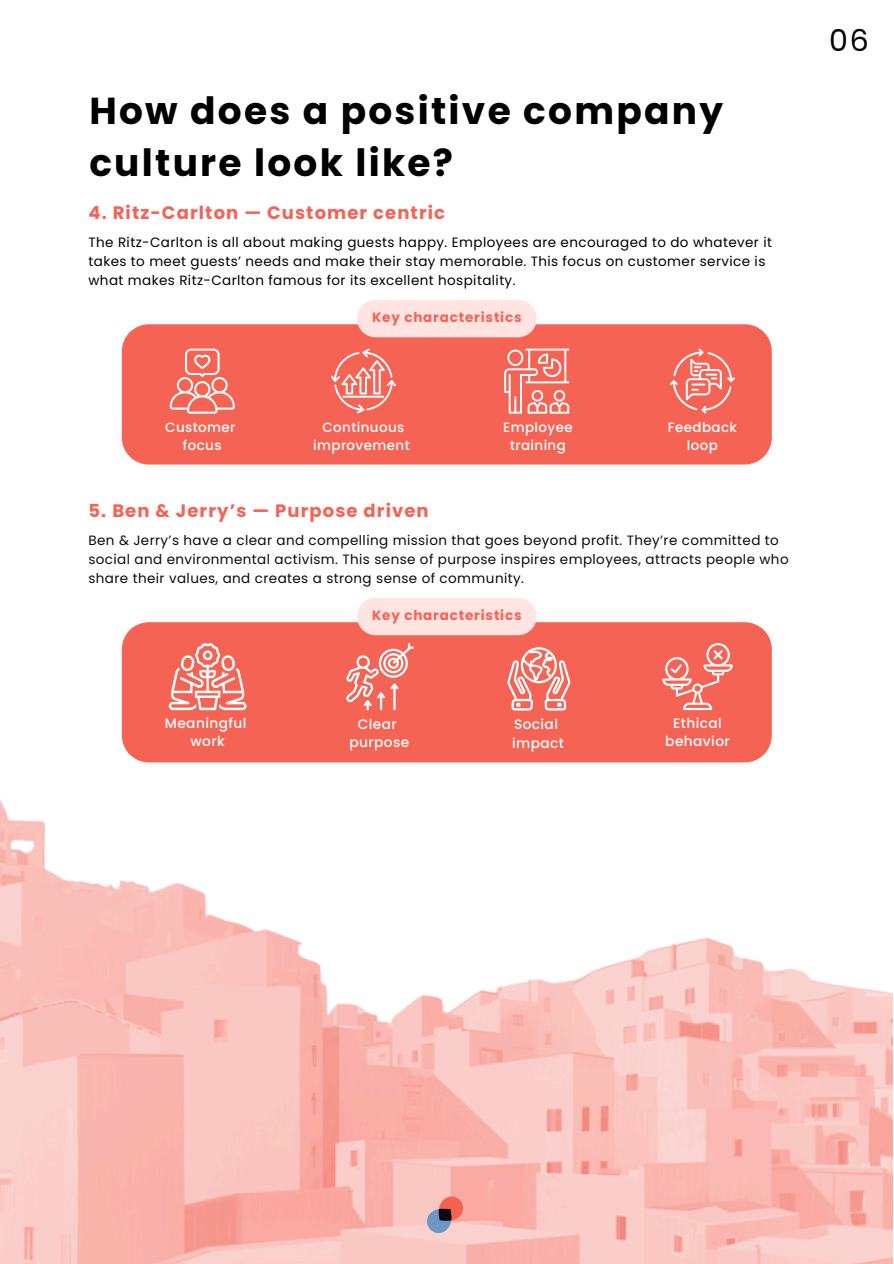
<style>
.page{position:relative;width:894px;height:1264px;background:#fff}
.page>*{position:absolute;margin:0;border:0;box-sizing:border-box;transform-origin:0 0}
.t1{font:700 37.5px/51.8px "Poppins";letter-spacing:.06em;color:#000}
.t2{font:30px "Poppins";color:#000}
.t3{font:700 18px "Poppins";letter-spacing:.06em;color:#f56354}
.t4{font:500 13.8px/18.3px "Poppins";letter-spacing:.03em;color:#fff;text-align:center}
.t5{font:13.5px/18.8px "Poppins";letter-spacing:.03em;color:#0c0a10}
.t6{font:13.5px/18.8px "Poppins";letter-spacing:.03em;color:#000}
.t7{font:500 13.5px/17.9px "Poppins";letter-spacing:.03em;color:#fff;text-align:center}
.t8{font:700 13.5px "Poppins";letter-spacing:.06em;color:#f56354}
</style>
<div class="page">
<img style="left:0;top:613px;width:892px;height:650px">
<img style="left:422px;top:1191px;width:46px;height:46px">
<div style="left:122px;top:324px;width:649px;height:140px;background:#f56354"></div>
<div style="left:357px;top:300px;width:179px;height:37px;background:#ffe4e1"></div>
<div style="left:122px;top:622px;width:649px;height:140px;background:#f56354"></div>
<div style="left:357px;top:598px;width:179px;height:37px;background:#ffe4e1"></div>
<svg style="left:170px;top:348px;width:65px;height:65px;background:#f68377"></svg>
<svg style="left:331px;top:348px;width:65px;height:65px;background:#f68276"></svg>
<hr style="left:342px;top:396px;width:42px;height:1px;background:#fff">
<svg style="left:504px;top:348px;width:65px;height:65px"></svg>
<svg style="left:669px;top:348px;width:65px;height:65px;background:#f68074"></svg>
<svg style="left:169px;top:643px;width:77px;height:67px"></svg>
<svg style="left:346px;top:643px;width:67px;height:67px;background:#f7867a"></svg>
<svg style="left:507px;top:643px;width:63px;height:67px"></svg>
<svg style="left:662px;top:643px;width:70px;height:67px;background:#f68276"></svg>
<h3 class="t1" style="left:89px;top:85px;width:635px">How does a positive company culture look like?</h3>
<h3 class="t3" style="left:88px;top:200px;width:358px">4. Ritz-Carlton — Customer centric</h3>
<p class="t6" style="left:88px;top:233px;width:684px">The Ritz-Carlton is all about making guests happy. Employees are encouraged to do whatever it takes to meet guests’ needs and make their stay memorable. This focus on customer service is what makes Ritz-Carlton famous for its excellent hospitality.</p>
<h2 class="t8" style="left:372px;top:308px;width:151px">Key characteristics</h2>
<h3 class="t7" style="left:165px;top:418px;width:72px">Customer focus</h3>
<p class="t7" style="left:313px;top:418px;width:98px">Continuous improvement</p>
<h3 class="t7" style="left:503px;top:418px;width:71px">Employee training</h3>
<p class="t7" style="left:667px;top:418px;width:71px">Feedback loop</p>
<h3 class="t3" style="left:88px;top:498px;width:342px">5. Ben &amp; Jerry’s — Purpose driven</h3>
<h2 class="t5" style="left:88px;top:531px;width:701px">Ben &amp; Jerry’s have a clear and compelling mission that goes beyond profit. They’re committed to social and environmental activism. This sense of purpose inspires employees, attracts people who share their values, and creates a strong sense of community.</h2>
<p class="t8" style="left:372px;top:606px;width:151px">Key characteristics</p>
<p class="t4" style="left:165px;top:713px;width:83px">Meaningful work</p>
<p class="t4" style="left:349px;top:714px;width:61px">Clear purpose</p>
<h3 class="t4" style="left:512px;top:714px;width:53px;line-height:19.2px;text-align:left">Social impact</h3>
<p class="t4" style="left:665px;top:713px;width:66px">Ethical behavior</p>
<p class="t2" style="left:828px;top:20px;width:41px">06</p>
</div>
